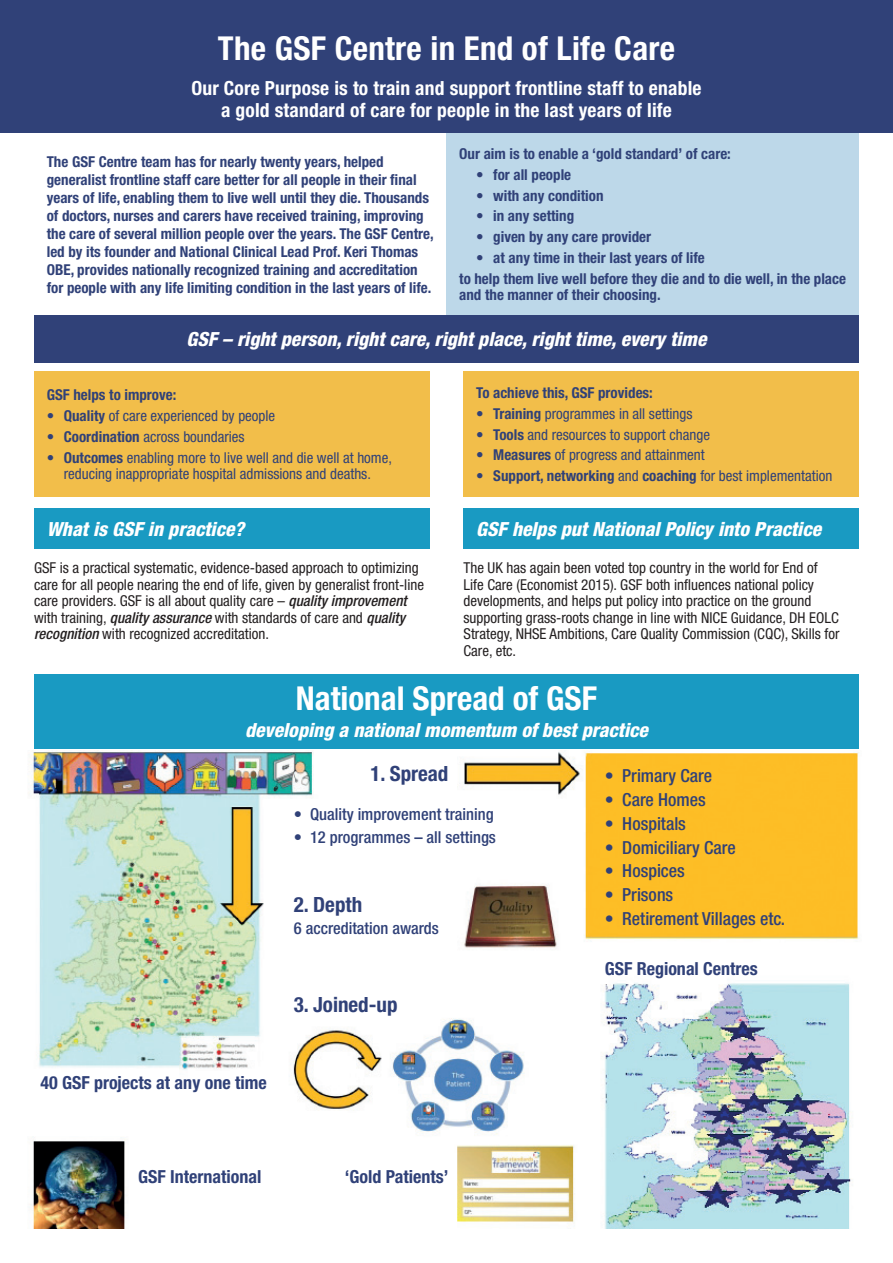
<style>
.page{position:relative;width:893px;height:1263px;background:#fff}
.page>*{position:absolute;margin:0;border:0;box-sizing:border-box;transform-origin:0 0}
.t1{font:700 condensed 33px "Helvetica Neue";letter-spacing:.01em;color:#fff}
.t2{font:700 condensed 21px "Helvetica Neue";color:#304178}
.t3{font:italic 800 condensed 19.5px "Helvetica Neue";color:#fff}
.t4{font:700 condensed 19.5px/22.5px "Helvetica Neue";letter-spacing:.01em;color:#fff;text-align:center}
.t5{font:500 condensed 18px "Helvetica Neue";color:#304178}
.t6{font:700 condensed 18px "Helvetica Neue";color:#304178}
.t7{font:500 condensed 16.5px "Helvetica Neue";color:#304178}
.t8{font:700 condensed 15px/18px "Helvetica Neue";color:#304178}
.t9{font:condensed 15px/16.5px "Helvetica Neue";color:#231f20}
.t10{font:condensed 15px/16.5px "Helvetica Neue";color:#304178;text-align:center}
.s1{font-weight:700}
.s2{font-weight:400}
.s3{font-weight:500;font-style:italic}
</style>
<div class="page">
<div style="left:0;top:0;width:893px;height:133px;background:#304178"></div>
<div style="left:446px;top:133px;width:413px;height:182px;background:#bdd8e9"></div>
<div style="left:34px;top:315px;width:825px;height:47px;background:#304178"></div>
<div style="left:34px;top:371px;width:395px;height:126px;background:#f2be4a"></div>
<div style="left:463px;top:371px;width:396px;height:126px;background:#f2be4a"></div>
<div style="left:34px;top:508px;width:395px;height:41px;background:#199ac2"></div>
<div style="left:463px;top:508px;width:396px;height:41px;background:#199ac2"></div>
<div style="left:34px;top:674px;width:825px;height:74px;background:#199ac2"></div>
<img style="left:28px;top:750px;width:831px;height:479px">
<h1 class="t1" style="left:218px;top:28px;width:459px">The GSF Centre in End of Life Care</h1>
<h3 class="t4" style="left:191px;top:76px;width:512px">Our Core Purpose is to train and support frontline staff to enable a gold standard of care for people in the last years of life</h3>
<p class="t8" style="left:47px;top:152px;width:388px">The GSF Centre team has for nearly twenty years, helped generalist frontline staff care better for all people in their final years of life, enabling them to live well until they die. Thousands of doctors, nurses and carers have received training, improving the care of several million people over the years. The GSF Centre, led by its founder and National Clinical Lead Prof. Keri Thomas OBE, provides nationally recognized training and accreditation for people with any life limiting condition in the last years of life.</p>
<p class="t8" style="left:459px;top:145px;width:273px">Our aim is to enable a ‘gold standard’ of care:</p>
<p class="t8" style="left:476px;top:165px;width:96px">• for all people</p>
<p class="t8" style="left:476px;top:186px;width:129px">• with any condition</p>
<p class="t8" style="left:476px;top:207px;width:99px">• in any setting</p>
<p class="t8" style="left:476px;top:228px;width:176px">• given by any care provider</p>
<p class="t8" style="left:459px;top:247px;width:388px;line-height:20.7px;text-indent:17px">• at any time in their last years of life<br>to help them live well before they die and to die well, in the place</p>
<p class="t8" style="left:459px;top:286px;width:203px">and the manner of their choosing.</p>
<h3 class="t3" style="left:186px;top:327px;width:521px">GSF – right person, right care, right place, right time, every time</h3>
<p class="t8" style="left:47px;top:386px;width:131px">GSF helps to improve:</p>
<p class="t10" style="left:47px;top:407px;width:230px"><span class="s1">• Quality</span> of care experienced by people</p>
<p class="t10" style="left:47px;top:428px;width:199px"><span class="s1">• Coordination</span> across boundaries</p>
<p class="t10" style="left:47px;top:449px;width:347px"><span class="s1">• Outcomes</span> enabling more to live well and die well at home, reducing inappropriate hospital admissions and deaths.</p>
<p class="t8" style="left:476px;top:384px;width:178px">To achieve this, GSF provides:</p>
<p class="t10" style="left:476px;top:405px;width:218px"><span class="s1">• Training</span> programmes in all settings</p>
<p class="t10" style="left:476px;top:426px;width:235px"><span class="s1">• Tools</span> and resources to support change</p>
<p class="t10" style="left:476px;top:447px;width:230px"><span class="s1">• Measures</span> of progress and attainment</p>
<p class="t8" style="left:476px;top:467px;width:358px">• Support, networking <span class="s2">and</span> coaching <span class="s2">for best implementation</span></p>
<h3 class="t3" style="left:47px;top:517px;width:199px">What is GSF in practice?</h3>
<h3 class="t3" style="left:476px;top:517px;width:346px">GSF helps put National Policy into Practice</h3>
<p class="t9" style="left:34px;top:560px;width:391px">GSF is a practical systematic, evidence-based approach to optimizing care for all people nearing the end of life, given by generalist front-line care providers. GSF is all about quality care – <span class="s3">quality improvement </span>with training, <span class="s3">quality assurance</span> with standards of care and <span class="s3">quality recognition</span> with recognized accreditation.</p>
<p class="t9" style="left:463px;top:560px;width:377px">The UK has again been voted top country in the world for End of Life Care (Economist 2015). GSF both influences national policy developments, and helps put policy into practice on the ground supporting grass-roots change in line with NICE Guidance, DH EOLC Strategy, NHSE Ambitions, Care Quality Commission (CQC), Skills for Care, etc.</p>
<h1 class="t1" style="left:296px;top:679px;width:303px">National Spread of GSF</h1>
<h3 class="t3" style="left:245px;top:718px;width:404px">developing a national momentum of best practice</h3>
<h2 class="t2" style="left:370px;top:761px;width:80px">1. Spread</h2>
<p class="t7" style="left:294px;top:805px;width:201px">• Quality improvement training</p>
<p class="t7" style="left:294px;top:827px;width:204px">• 12 programmes – all settings</p>
<p class="t5" style="left:605px;top:765px;width:109px">• Primary Care</p>
<p class="t5" style="left:605px;top:789px;width:103px">• Care Homes</p>
<p class="t5" style="left:605px;top:813px;width:83px">• Hospitals</p>
<p class="t5" style="left:605px;top:836px;width:133px">• Domiciliary Care</p>
<p class="t5" style="left:605px;top:860px;width:82px">• Hospices</p>
<p class="t5" style="left:605px;top:884px;width:70px">• Prisons</p>
<p class="t5" style="left:605px;top:908px;width:182px">• Retirement Villages etc.</p>
<h2 class="t2" style="left:294px;top:891px;width:70px">2. Depth</h2>
<p class="t7" style="left:294px;top:918px;width:146px">6 accreditation awards</p>
<p class="t6" style="left:40px;top:1071px;width:228px">40 GSF projects at any one time</p>
<h2 class="t2" style="left:294px;top:991px;width:105px">3. Joined-up</h2>
<p class="t6" style="left:138px;top:1166px;width:125px">GSF International</p>
<p class="t6" style="left:345px;top:1165px;width:105px">‘Gold Patients’</p>
<p class="t6" style="left:605px;top:957px;width:155px">GSF Regional Centres</p>
</div>
